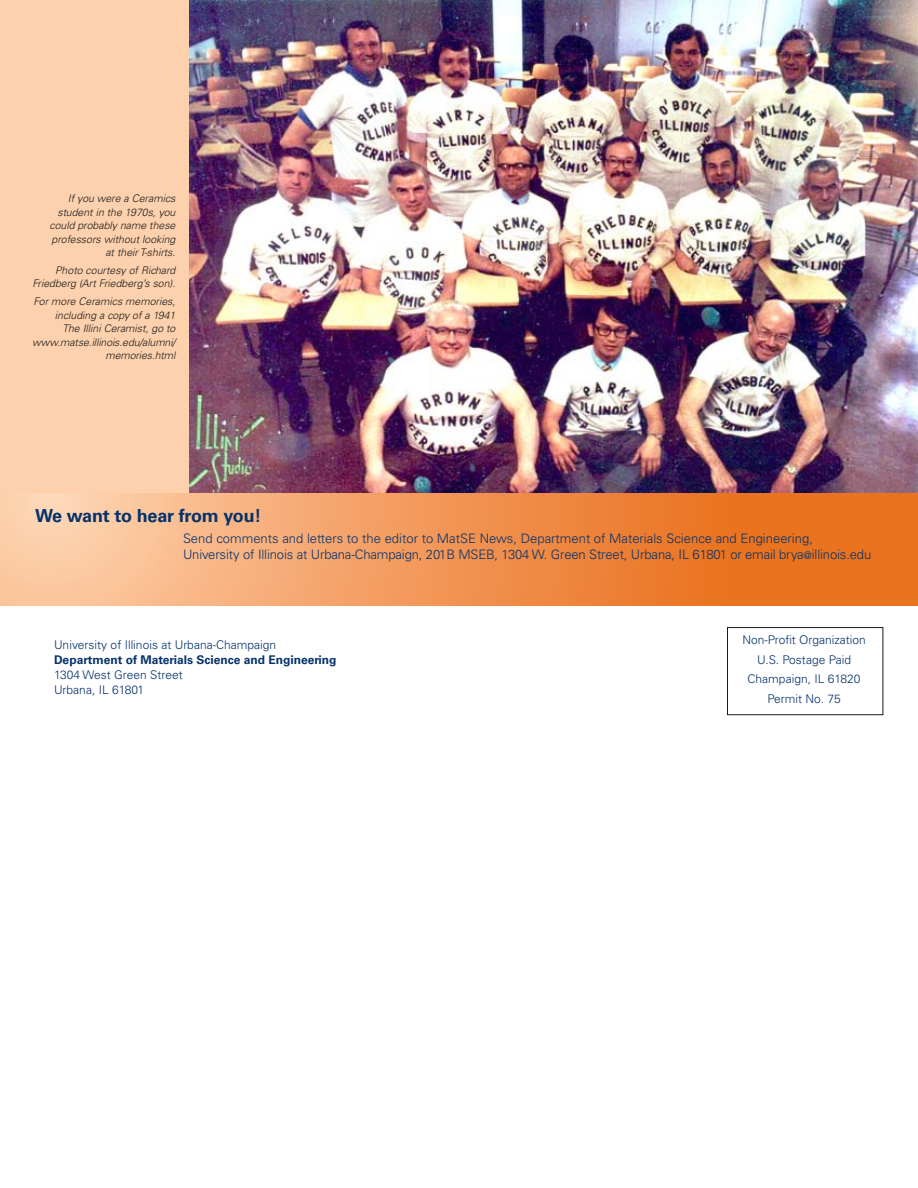
<style>
.page{position:relative;width:918px;height:1188px;background:#fff}
.page>*{position:absolute;margin:0;border:0;box-sizing:border-box;transform-origin:0 0}
.t1{font:700 18px "Univers LT Std";letter-spacing:-.01em;color:#06326a}
.t2{font:300 13.05px/16.5px "Univers LT Std";letter-spacing:-.01em;color:#06326a}
.t3{font:300 12px/19.5px "Univers LT Std";color:#06326a;text-align:center}
.t4{font:700 12px "Univers LT Std";color:#06326a}
.t5{font:italic 300 10.5px/13.5px "Univers LT Std";color:#1b1b1a;text-align:right}
.s1{font-size:10.5px}
</style>
<div class="page">
<div style="left:0;top:0;width:918px;height:498px;background:#fdd1ad"></div>
<div style="left:727px;top:627px;width:156px;height:88px;border:1px solid #1b1b1a"></div>
<img style="left:189px;top:0;width:729px;height:494px">
<svg style="left:0;top:494px;width:918px;height:111px"></svg>
<p class="t5" style="left:49px;top:192px;width:128px">If you were a Ceramics student in the 1970s, you could probably name these professors without looking at their T-shirts.</p>
<p class="t5" style="left:32px;top:264px;width:145px">Photo courtesy of Richard<br>Friedberg (Art Friedberg’s son).</p>
<p class="t5" style="left:32px;top:295px;width:145px">For more Ceramics memories, including a copy of a 1941<br>The Illini Ceramist, go to www.matse.illinois.edu/alumni/ memories.html</p>
<h1 class="t1" style="left:35px;top:505px;width:228px">We want to hear from you!</h1>
<p class="t2" style="left:183px;top:530px;width:690px">Send comments and letters to the editor to MatSE News, Department of Materials Science and Engineering,<br>University of Illinois at Urbana-Champaign, 201B MSEB, 1304 W. Green Street, Urbana, IL 61801 or email brya<span class="s1">@</span>illinois.edu</p>
<p class="t3" style="left:54px;top:635px;width:224px">University of Illinois at Urbana-Champaign</p>
<p class="t4" style="left:54px;top:653px;width:284px">Department of Materials Science and Engineering</p>
<p class="t3" style="left:54px;top:667px;width:130px;line-height:15px;text-align:left">1304 West Green Street<br>Urbana, IL 61801</p>
<p class="t3" style="left:743px;top:630px;width:125px">Non-Profit Organization<br>U.S. Postage Paid<br>Champaign, IL 61820<br>Permit No. 75</p>
</div>
